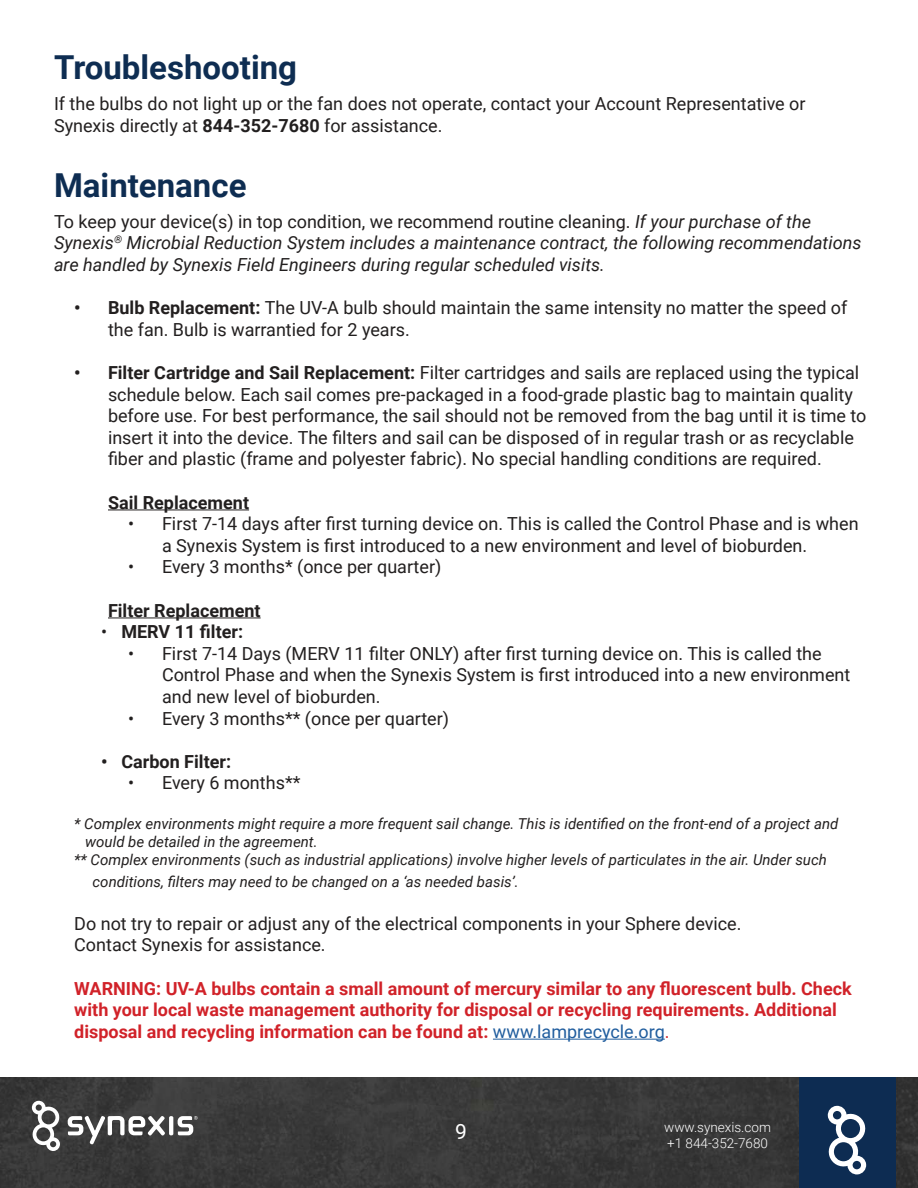
<style>
.page{position:relative;width:918px;height:1188px;background:#fff}
.page>*{position:absolute;margin:0;border:0;box-sizing:border-box;transform-origin:0 0}
.t1{font:700 33px "Roboto";color:#0e2d52}
.t2{font:21px "Roboto";color:#fff}
.t3{font:18px/21.6px "Roboto";color:#221f1f}
.t4{font:italic 18px/21.6px "Roboto";color:#221f1f}
.t5{font:700 18px/21.6px "Roboto";color:#d12229}
.t6{font:700 18px "Roboto";color:#221f1f}
.t7{font:italic 15px "Roboto";color:#221f1f}
.t8{font:300 13.5px/16.2px "Roboto";color:#fff}
.s1{font-weight:700}
.s2{font-style:normal}
.s3{font-weight:400}
.s4{font-weight:400;color:#205d9e}
</style>
<div class="page">
<img style="left:0;top:1078px;width:918px;height:110px">
<svg style="left:31px;top:1100px;width:30px;height:51px"></svg>
<hr style="left:169px;top:1116px;width:4px;height:19px;background:#fff;border-radius:2px">
<svg style="left:68px;top:1116px;width:97px;height:28px"></svg>
<svg style="left:178px;top:1116px;width:20px;height:19px"></svg>
<div style="left:799px;top:1078px;width:96px;height:110px;background:#0d2c52"></div>
<svg style="left:827px;top:1105px;width:40px;height:70px"></svg>
<hr style="left:108px;top:510px;width:141px;height:1px;background:#221f1f">
<hr style="left:108px;top:618px;width:153px;height:1px;background:#221f1f">
<hr style="left:493px;top:1039px;width:172px;height:1px;background:#205d9e">
<h1 class="t1" style="left:54px;top:53px;width:245px">Troubleshooting</h1>
<p class="t3" style="left:54px;top:94px;width:753px">If the bulbs do not light up or the fan does not operate, contact your Account Representative or<br>Synexis directly at <span class="s1">844-352-7680</span> for assistance.</p>
<h1 class="t1" style="left:54px;top:171px;width:194px">Maintenance</h1>
<p class="t4" style="left:54px;top:212px;width:809px"><span class="s2">To keep your device(s) in top condition, we recommend routine cleaning.</span> If your purchase of the<br>Synexis<sup>®</sup> Microbial Reduction System includes a maintenance contract, the following recommendations are handled by Synexis Field Engineers during regular scheduled visits.</p>
<p class="t3" style="left:108px;top:298px;width:741px;text-indent:-34px"><span class="s1">• Bulb Replacement:</span> The UV-A bulb should maintain the same intensity no matter the speed of the fan. Bulb is warrantied for 2 years.</p>
<p class="t3" style="left:108px;top:363px;width:760px;text-indent:-34px"><span class="s1">• Filter Cartridge and Sail Replacement:</span> Filter cartridges and sails are replaced using the typical schedule below. Each sail comes pre-packaged in a food-grade plastic bag to maintain quality before use. For best performance, the sail should not be removed from the bag until it is time to insert it into the device. The filters and sail can be disposed of in regular trash or as recyclable fiber and plastic (frame and polyester fabric). No special handling conditions are required.</p>
<p class="t6" style="left:108px;top:494px;width:143px">Sail Replacement</p>
<p class="t3" style="left:162px;top:512px;width:698px;text-indent:-34px">• First 7-14 days after first turning device on. This is called the Control Phase and is when a Synexis System is first introduced to a new environment and level of bioburden.</p>
<p class="t3" style="left:128px;top:557px;width:315px">• Every 3 months* (once per quarter)</p>
<p class="t6" style="left:108px;top:602px;width:154px">Filter Replacement</p>
<p class="t6" style="left:101px;top:619px;width:143px"><span class="s3">•</span> MERV 11 filter:</p>
<p class="t3" style="left:162px;top:644px;width:690px;text-indent:-34px">• First 7-14 Days (MERV 11 filter ONLY) after first turning device on. This is called the<br>Control Phase and when the Synexis System is first introduced into a new environment and new level of bioburden.</p>
<p class="t3" style="left:128px;top:709px;width:322px">• Every 3 months** (once per quarter)</p>
<p class="t6" style="left:101px;top:754px;width:131px">• Carbon Filter:</p>
<p class="t3" style="left:128px;top:773px;width:174px">• Every 6 months**</p>
<p class="t7" style="left:74px;top:813px;width:766px">* Complex environments might require a more frequent sail change. This is identified on the front-end of a project and</p>
<p class="t7" style="left:85px;top:835px;width:234px">would be detailed in the agreement.</p>
<p class="t7" style="left:74px;top:853px;width:754px">** Complex environments (such as industrial applications) involve higher levels of particulates in the air. Under such</p>
<p class="t7" style="left:93px;top:871px;width:428px">conditions, filters may need to be changed on a ‘as needed basis’.</p>
<p class="t3" style="left:74px;top:912px;width:669px">Do not try to repair or adjust any of the electrical components in your Sphere device.<br>Contact Synexis for assistance.</p>
<p class="t5" style="left:74px;top:977px;width:779px">WARNING: UV-A bulbs contain a small amount of mercury similar to any fluorescent bulb. Check with your local waste management authority for disposal or recycling requirements. Additional disposal and recycling information can be found at: <span class="s4">www.lamprecycle.org</span><span class="s3">.</span></p>
<p class="t2" style="left:455px;top:1122px;width:13px">9</p>
<p class="t8" style="left:664px;top:1121px;width:108px">www.synexis.com +1 844-352-7680</p>
</div>
